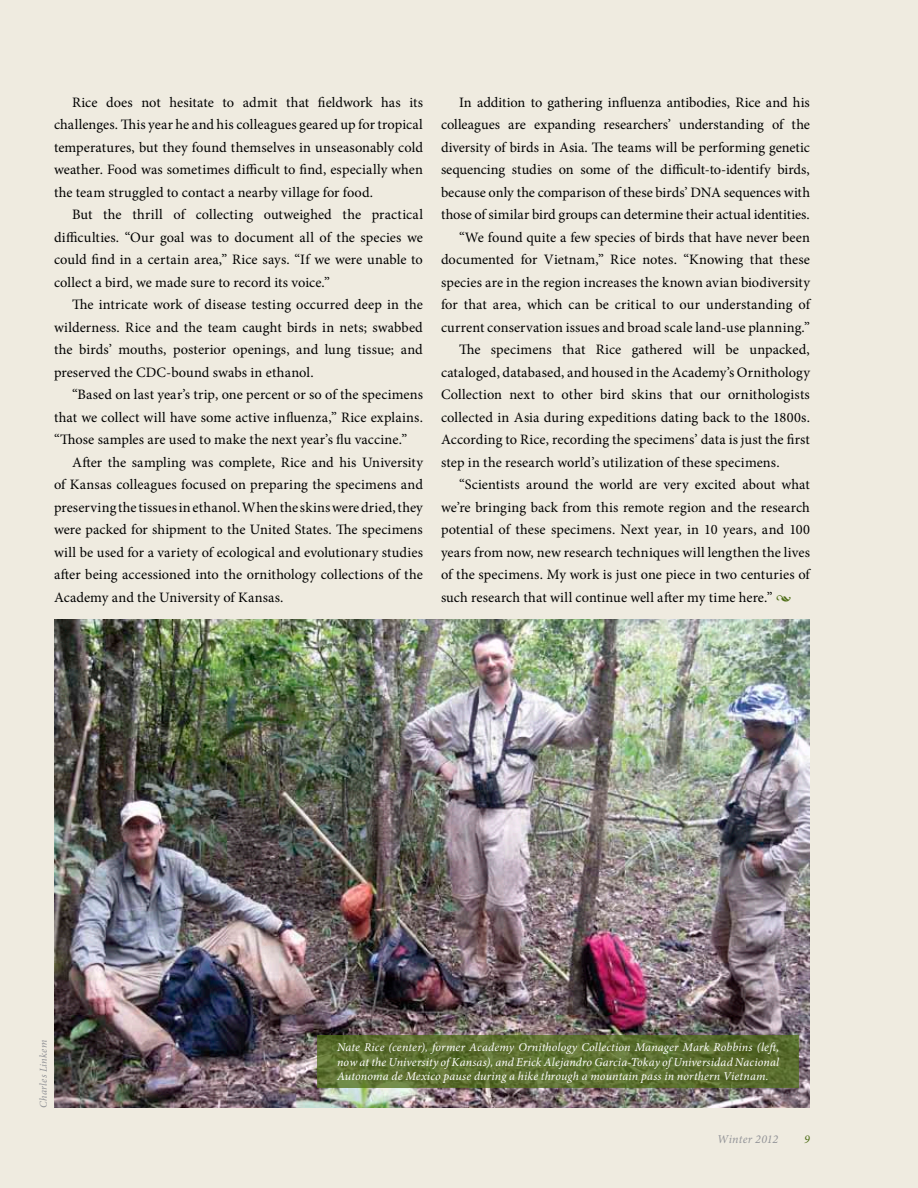
<style>
.page{position:relative;width:918px;height:1188px;background:#efebe0}
.page>*{position:absolute;margin:0;border:0;box-sizing:border-box;transform-origin:0 0}
.t1{font:14.4px/22.5px "Minion Pro";color:#000;text-align:justify}
.t2{font:italic 12px/14.4px "Minion Pro";letter-spacing:.01em;color:#fff;text-align:justify}
.t3{font:italic 12px "Minion Pro";letter-spacing:.01em;color:#939498}
.t4{font:italic 12px "Minion Pro";color:#4f6e18}
.t5{font:italic 10.5px "Minion Pro";color:#939498}
.s1{color:#4f6e18}
</style>
<div class="page">
<img style="left:55px;top:619px;width:755px;height:489px">
<svg style="left:318px;top:1035px;width:481px;height:52px;background:#5b6f2f"></svg>
<p class="t1" style="left:54px;top:91px;width:371px;text-indent:18px">Rice does not hesitate to admit that fieldwork has its challenges. This year he and his colleagues geared up for tropical temperatures, but they found themselves in unseasonably cold weather. Food was sometimes difficult to find, especially when the team struggled to contact a nearby village for food.</p>
<p class="t1" style="left:54px;top:204px;width:371px;text-indent:18px">But the thrill of collecting outweighed the practical difficulties. “Our goal was to document all of the species we could find in a certain area,” Rice says. “If we were unable to collect a bird, we made sure to record its voice.”</p>
<p class="t1" style="left:54px;top:294px;width:370px;text-indent:18px">The intricate work of disease testing occurred deep in the wilderness. Rice and the team caught birds in nets; swabbed the birds’ mouths, posterior openings, and lung tissue; and preserved the CDC-bound swabs in ethanol.</p>
<p class="t1" style="left:54px;top:384px;width:371px;text-indent:18px">“Based on last year’s trip, one percent or so of the specimens that we collect will have some active influenza,” Rice explains. “Those samples are used to make the next year’s flu vaccine.”</p>
<p class="t1" style="left:54px;top:451px;width:371px;text-indent:18px">After the sampling was complete, Rice and his University of Kansas colleagues focused on preparing the specimens and preserving the tissues in ethanol. When the skins were dried, they were packed for shipment to the United States. The specimens will be used for a variety of ecological and evolutionary studies after being accessioned into the ornithology collections of the Academy and the University of Kansas.</p>
<p class="t1" style="left:459px;top:91px;width:352px">In addition to gathering influenza antibodies, Rice and his</p>
<p class="t1" style="left:441px;top:113px;width:370px">colleagues are expanding researchers’ understanding of the</p>
<p class="t1" style="left:441px;top:136px;width:370px">diversity of birds in Asia. The teams will be performing genetic</p>
<p class="t1" style="left:441px;top:158px;width:370px">sequencing studies on some of the difficult-to-identify birds,</p>
<p class="t1" style="left:441px;top:181px;width:371px">because only the comparison of these birds’ DNA sequences with</p>
<p class="t1" style="left:441px;top:203px;width:370px">those of similar bird groups can determine their actual identities.</p>
<p class="t1" style="left:459px;top:226px;width:352px">“We found quite a few species of birds that have never been</p>
<p class="t1" style="left:441px;top:248px;width:370px">documented for Vietnam,” Rice notes. “Knowing that these</p>
<p class="t1" style="left:441px;top:271px;width:371px">species are in the region increases the known avian biodiversity</p>
<p class="t1" style="left:441px;top:293px;width:372px">for that area, which can be critical to our understanding of</p>
<p class="t1" style="left:441px;top:316px;width:370px">current conservation issues and broad scale land-use planning.”</p>
<p class="t1" style="left:459px;top:338px;width:352px">The specimens that Rice gathered will be unpacked,</p>
<p class="t1" style="left:441px;top:361px;width:371px">cataloged, databased, and housed in the Academy’s Ornithology</p>
<p class="t1" style="left:441px;top:383px;width:370px">Collection next to other bird skins that our ornithologists</p>
<p class="t1" style="left:441px;top:406px;width:370px">collected in Asia during expeditions dating back to the 1800s.</p>
<p class="t1" style="left:441px;top:428px;width:370px">According to Rice, recording the specimens’ data is just the first</p>
<p class="t1" style="left:441px;top:451px;width:340px">step in the research world’s utilization of these specimens.</p>
<p class="t1" style="left:459px;top:473px;width:352px">“Scientists around the world are very excited about what</p>
<p class="t1" style="left:441px;top:496px;width:370px">we’re bringing back from this remote region and the research</p>
<p class="t1" style="left:441px;top:518px;width:371px">potential of these specimens. Next year, in 10 years, and 100</p>
<p class="t1" style="left:441px;top:541px;width:370px">years from now, new research techniques will lengthen the lives</p>
<p class="t1" style="left:441px;top:563px;width:372px">of the specimens. My work is just one piece in two centuries of</p>
<p class="t1" style="left:441px;top:586px;width:352px">such research that will continue well after my time here.” <span class="s1">•</span></p>
<p class="t5" style="left:36px;top:1108px;width:69px;rotate:-90deg">Charles Linkem</p>
<p class="t2" style="left:337px;top:1040px;width:444px">Nate Rice (center), former Academy Ornithology Collection Manager Mark Robbins (left, now at the University of Kansas), and Erick Alejandro Garcia-Tokay of Universidad Nacional Autonoma de Mexico pause during a hike through a mountain pass in northern Vietnam.</p>
<p class="t3" style="left:717px;top:1131px;width:63px">Winter 2012</p>
<p class="t4" style="left:804px;top:1131px;width:7px">9</p>
</div>
